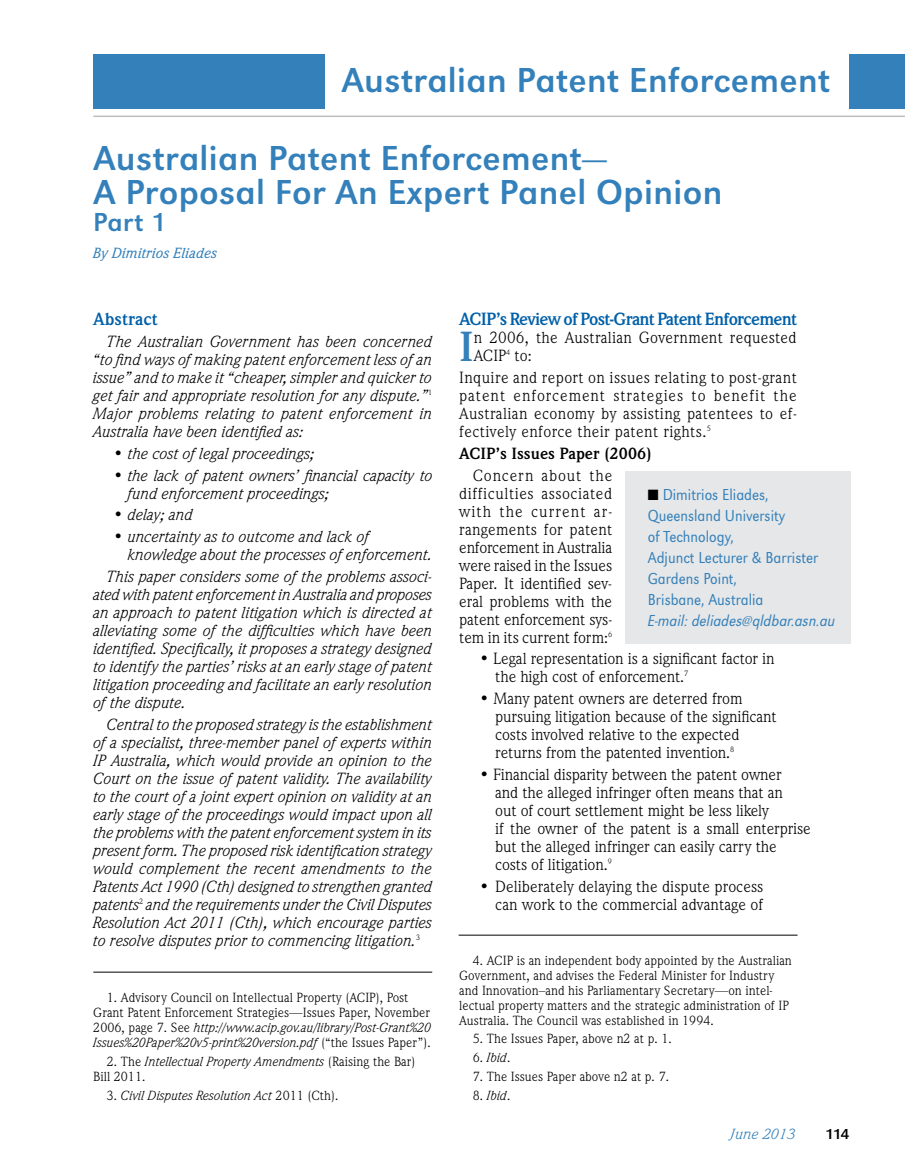
<style>
.page{position:relative;width:905px;height:1175px;background:#fff}
.page>*{position:absolute;margin:0;border:0;box-sizing:border-box;transform-origin:0 0}
.t1{font:700 42.75px "Weidemann IT Cby BT";color:#3380ba}
.t2{font:36px/77.2px "URW Grotesk T";letter-spacing:.01em;color:#3380ba}
.t3{font:27px "URW Grotesk T";color:#3380ba}
.t4{font:700 18px "Weidemann IT Cby BT";letter-spacing:-.045em;color:#0060a9}
.t5{font:700 18px "Weidemann IT Cby BT";color:#0060a9}
.t6{font:italic 16.5px/18px "Weidemann IT Cby BT";color:#000;text-align:justify}
.t7{font:16.5px/18px "Weidemann IT Cby BT";letter-spacing:-.01em;color:#000}
.t8{font:16.5px/21px "URW Grotesk T Ligh Narr";color:#3380ba;scale:.95 1}
.t9{font:16.5px/18px "Weidemann IT Cby BT";letter-spacing:.015em;color:#000}
.t10{font:16.5px "URW Grotesk T Ligh Narr Obli";color:#3380ba;scale:.95 1}
.t11{font:700 16.5px "Weidemann IT Cby BT";color:#000}
.t12{font:italic 500 15px "Weidemann IT Cby BT";color:#3380ba}
.t13{font:italic 15px "Weidemann IT Cby BT";color:#3380ba;scale:1.08 1}
.t14{font:15px "URW Grotesk T";color:#000;scale:1.08 1}
.t15{font:13.5px/15px "Weidemann IT Cby BT";color:#000}
.t16{font:italic 13.5px/15px "Weidemann IT Cby BT";color:#000}
.s1{font-style:italic}
.s2{font-style:normal}
.s3{color:#000}
</style>
<div class="page">
<hr style="left:93px;top:116px;width:811px;height:1px;background:#bcbec0">
<div style="left:849px;top:54px;width:55px;height:54px;background:#3380ba"></div>
<div style="left:93px;top:54px;width:232px;height:54px;background:#3380ba"></div>
<div style="left:626px;top:471px;width:224px;height:172px;background:#e6e7e8"></div>
<hr style="left:93px;top:971px;width:339px;height:1px;background:#000">
<hr style="left:458px;top:934px;width:339px;height:1px;background:#000">
<h2 class="t2" style="left:93px;top:42px;width:738px;text-indent:248px">Australian Patent Enforcement<br>Australian Patent Enforcement—</h2>
<h2 class="t2" style="left:93px;top:153px;width:630px">A Proposal For An Expert Panel Opinion</h2>
<h3 class="t3" style="left:93px;top:207px;width:74px">Part 1</h3>
<p class="t12" style="left:93px;top:244px;width:125px">By Dimitrios Eliades</p>
<p class="t5" style="left:93px;top:308px;width:66px">Abstract</p>
<p class="t6" style="left:93px;top:332px;width:340px;text-indent:14px">The Australian Government has been concerned “to find ways of making patent enforcement less of an issue” and to make it “cheaper, simpler and quicker to get fair and appropriate resolution for any dispute.”<sup>1<br></sup>Major problems relating to patent enforcement in Australia have been identified as:</p>
<p class="t6" style="left:114px;top:444px;width:203px">• the cost of legal proceedings;</p>
<p class="t6" style="left:128px;top:465px;width:306px;text-indent:-14px">• the lack of patent owners’ financial capacity to fund enforcement proceedings;</p>
<p class="t6" style="left:114px;top:505px;width:81px">• delay; and</p>
<p class="t6" style="left:128px;top:527px;width:306px;text-indent:-14px">• uncertainty as to outcome and lack of knowledge about the processes of enforcement.</p>
<p class="t6" style="left:93px;top:567px;width:340px;text-indent:13px">This paper considers some of the problems associ&shy;ated with patent enforcement in Australia and proposes an approach to patent litigation which is directed at alleviating some of the difficulties which have been identified. Specifically, it proposes a strategy designed to identify the parties’ risks at an early stage of patent litigation proceeding and facilitate an early resolution of the dispute.</p>
<p class="t6" style="left:93px;top:715px;width:341px;text-indent:14px">Central to the proposed strategy is the establishment of a specialist, three-member panel of experts within IP Australia, which would provide an opinion to the Court on the issue of patent validity. The availability to the court of a joint expert opinion on validity at an early stage of the proceedings would impact upon all the problems with the patent enforcement system in its present form. The proposed risk identification strategy would complement the recent amendments to the Patents Act 1990 (Cth) designed to strengthen granted patents<sup>2</sup> and the requirements under the Civil Disputes Resolution Act 2011 (Cth), which encourage parties to resolve disputes prior to commencing litigation.<sup>3</sup></p>
<p class="t15" style="left:93px;top:990px;width:339px;text-indent:14px">1. Advisory Council on Intellectual Property (ACIP), Post Grant Patent Enforcement Strategies—Issues Paper, November 2006, page 7. See <span class="s1">http://www.acip.gov.au/library/Post-Grant%20<br>Issues%20Paper%20v5-print%20version.pdf</span> (“the Issues Paper”).</p>
<p class="t16" style="left:93px;top:1053px;width:323px;text-indent:14px"><span class="s2">2. The</span> Intellectual Property Amendments <span class="s2">(Raising the Bar)<br>Bill 2011.</span></p>
<p class="t16" style="left:107px;top:1087px;width:233px"><span class="s2">3.</span> Civil Disputes Resolution Act <span class="s2">2011 (Cth).</span></p>
<p class="t4" style="left:459px;top:308px;width:339px">ACIP’s Review of Post-Grant Patent Enforcement</p>
<h1 class="t1" style="left:459px;top:320px;width:16px">I</h1>
<p class="t9" style="left:474px;top:328px;width:324px">n 2006, the Australian Government requested<br>ACIP<sup>4</sup> to:</p>
<p class="t7" style="left:459px;top:368px;width:339px;text-align:justify">Inquire and report on issues relating to post-grant patent enforcement strategies to benefit the Australian economy by assisting patentees to ef&shy;fectively enforce their patent rights.<sup>5</sup></p>
<p class="t11" style="left:459px;top:443px;width:194px">ACIP’s Issues Paper (2006)</p>
<p class="t7" style="left:459px;top:465px;width:155px;text-align:justify;text-indent:13px">Concern about the difficulties associated with the current ar&shy;rangements for patent enforcement in Australia were raised in the Issues Paper. It identified sev&shy;eral problems with the patent enforcement sys&shy;tem in its current form:<sup>6</sup></p>
<p class="t7" style="left:495px;top:649px;width:281px;text-indent:-16px">• Legal representation is a significant factor in the high cost of enforcement.<sup>7</sup></p>
<p class="t7" style="left:495px;top:689px;width:283px;text-indent:-16px">• Many patent owners are deterred from pursuing litigation because of the significant costs involved relative to the expected returns from the patented invention.<sup>8</sup></p>
<p class="t7" style="left:495px;top:765px;width:317px;text-indent:-16px">• Financial disparity between the patent owner<br>and the alleged infringer often means that an<br>out of court settlement might be less likely<br>if the owner of the patent is a small enterprise but the alleged infringer can easily carry the costs of litigation.<sup>9</sup></p>
<p class="t7" style="left:479px;top:877px;width:285px;text-align:right">• Deliberately delaying the dispute process can work to the commercial advantage of</p>
<p class="t8" style="left:648px;top:484px;width:181px"><span class="s3">■</span> Dimitrios Eliades,<br>Queensland University<br>of Technology,<br>Adjunct Lecturer &amp; Barrister<br>Gardens Point,<br>Brisbane, Australia</p>
<p class="t10" style="left:648px;top:611px;width:199px">E-mail: deliades@qldbar.asn.au</p>
<p class="t15" style="left:459px;top:952px;width:334px;text-indent:14px">4. ACIP is an independent body appointed by the Australian Government, and advises the Federal Minister for Industry and Innovation–and his Parliamentary Secretary—on intel&shy;lectual property matters and the strategic administration of IP Australia. The Council was established in 1994.</p>
<p class="t15" style="left:472px;top:1031px;width:201px">5. The Issues Paper, above n2 at p. 1.</p>
<p class="t16" style="left:472px;top:1050px;width:39px"><span class="s2">6.</span> Ibid<span class="s2">.</span></p>
<p class="t15" style="left:472px;top:1068px;width:198px">7. The Issues Paper above n2 at p. 7.</p>
<p class="t16" style="left:472px;top:1087px;width:39px"><span class="s2">8.</span> Ibid<span class="s2">.</span></p>
<p class="t13" style="left:730px;top:1125px;width:62px">June 2013</p>
<p class="t14" style="left:824px;top:1125px;width:25px">114</p>
</div>
